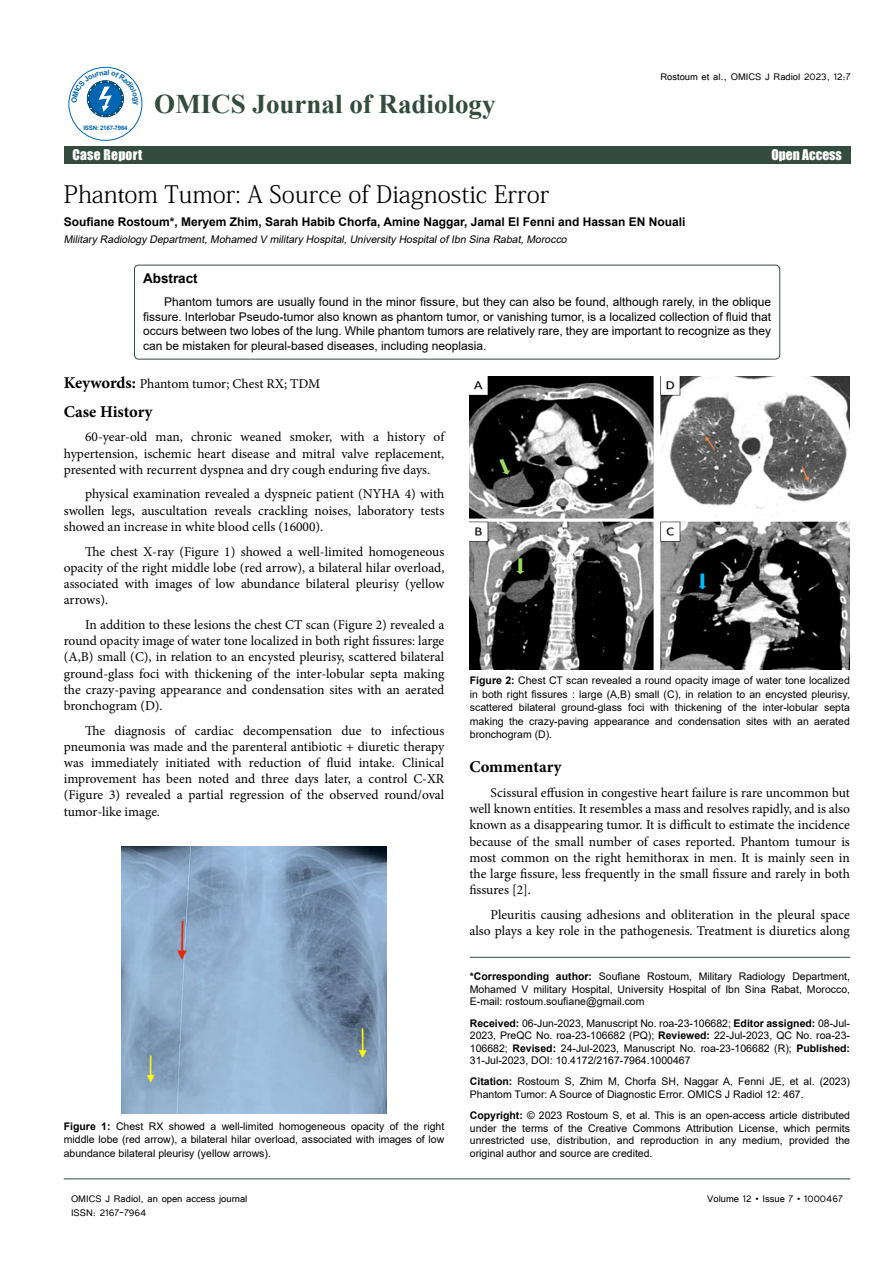
<style>
.page{position:relative;width:893px;height:1263px;background:#fff}
.page>*{position:absolute;margin:0;border:0;box-sizing:border-box;transform-origin:0 0}
.t1{font:700 27px "Times New Roman";color:#344b3f}
.t2{font:24px "Adobe Fangsong Std";color:#000}
.t3{font:700 16.5px "Minion Pro";color:#000}
.t4{font:13.5px/16.2px "Minion Pro";color:#000;text-align:justify}
.t5{font:13.5px "Impact";letter-spacing:.01em;color:#fff}
.t6{font:700 13.5px "Arial";color:#000}
.t7{font:12px/14.4px "Arial";color:#000;text-align:justify}
.t8{font:12px "Tunga";color:#000}
.t9{font:700 12px "Arial";color:#000}
.t10{font:10.5px/12.6px "Arial";color:#000;text-align:justify}
.t11{font:italic 10.5px "Arial";color:#000}
.t12{font:700 6.15px "Arial";letter-spacing:-.04em;color:#0066b3}
.s1{font-family:"Times New Roman"}
.s2{font-weight:700;font-size:16.5px}
.s3{font-weight:700}
</style>
<div class="page">
<hr style="left:64px;top:1179px;width:786px;height:1px;background:#344b3f">
<div style="left:64px;top:147px;width:786px;height:17px;background:#344b3f"></div>
<div style="left:69px;top:67px;width:73px;height:74px;border:1px solid #0066b3;border-radius:50%"></div>
<hr style="left:470px;top:957px;width:380px;height:1px;background:#344b3f">
<div style="left:134px;top:265px;width:646px;height:94px;border:1px solid #344b3f;border-radius:4px"></div>
<img style="left:122px;top:846px;width:264px;height:267px">
<img style="left:470px;top:376px;width:380px;height:293px">
<svg style="left:71px;top:70px;width:67px;height:49px"></svg>
<p class="t12" style="left:83px;top:124px;width:46px">ISSN: 2167-7964</p>
<h1 class="t1" style="left:154px;top:84px;width:343px">OMICS Journal of Radiology</h1>
<p class="t8" style="left:660px;top:69px;width:192px">Rostoum et al., OMICS J Radiol 2023, 12:7</p>
<p class="t5" style="left:72px;top:144px;width:71px">Case Report</p>
<p class="t5" style="left:771px;top:144px;width:72px">Open Access</p>
<h2 class="t2" style="left:64px;top:180px;width:487px">Phan<span class="s1">t</span>om Tumor: A Source of Diagnostic Error</h2>
<p class="t9" style="left:64px;top:213px;width:623px">Soufiane Rostoum*, Meryem Zhim, Sarah Habib Chorfa, Amine Naggar, Jamal El Fenni and Hassan EN Nouali</p>
<p class="t11" style="left:64px;top:232px;width:507px">Military Radiology Department,Mohamed V military Hospital,University HospitalofIbn Sina Rabat,Morocco</p>
<p class="t6" style="left:143px;top:269px;width:56px">Abstract</p>
<p class="t7" style="left:143px;top:295px;width:630px;text-indent:21px">Phantom tumors are usually found in the minor fissure, but they can also be found, although rarely, in the oblique fissure. Interlobar Pseudo-tumor also known as phantom tumor, or vanishing tumor, is a localized collection of fluid that occurs between two lobes of the lung. While phantom tumors are relatively rare, they are important to recognize as they can be mistaken for pleural-based diseases, including neoplasia.</p>
<p class="t4" style="left:64px;top:376px;width:258px"><span class="s2">Keywords:</span> Phantom tumor; Chest RX; TDM</p>
<p class="t3" style="left:64px;top:400px;width:90px">Case History</p>
<p class="t4" style="left:64px;top:429px;width:382px;text-indent:21px">60-year-old man, chronic weaned smoker, with a history of hypertension, ischemic heart disease and mitral valve replacement, presented with recurrent dyspnea and dry cough enduring five days.</p>
<p class="t4" style="left:64px;top:486px;width:382px;text-indent:21px">physical examination revealed a dyspneic patient (NYHA 4) with swollen legs, auscultation reveals crackling noises, laboratory tests showed an increase in white blood cells (16000).</p>
<p class="t4" style="left:64px;top:543px;width:382px;text-indent:21px">The chest X-ray (Figure 1) showed a well-limited homogeneous opacity of the right middle lobe (red arrow), a bilateral hilar overload, associated with images of low abundance bilateral pleurisy (yellow arrows).</p>
<p class="t4" style="left:64px;top:616px;width:382px;text-indent:21px">In addition to these lesions the chest CT scan (Figure 2) revealed a round opacity image of water tone localized in both right fissures: large (A,B) small (C), in relation to an encysted pleurisy, scattered bilateral ground-glass foci with thickening of the inter-lobular septa making the crazy-paving appearance and condensation sites with an aerated bronchogram (D).</p>
<p class="t4" style="left:64px;top:722px;width:382px;text-indent:21px">The diagnosis of cardiac decompensation due to infectious pneumonia was made and the parenteral antibiotic + diuretic therapy was immediately initiated with reduction of fluid intake. Clinical improvement has been noted and three days later, a control C-XR (Figure 3) revealed a partial regression of the observed round/oval tumor-like image.</p>
<p class="t10" style="left:64px;top:1119px;width:382px;line-height:13.5px"><span class="s3">Figure 1:</span> Chest RX showed a well-limited homogeneous opacity of the right middle lobe (red arrow), a bilateral hilar overload, associated with images of low abundance bilateral pleurisy (yellow arrows).</p>
<p class="t10" style="left:470px;top:674px;width:382px;line-height:13.5px"><span class="s3">Figure 2:</span> Chest CT scan revealed a round opacity image of water tone localized in both right fissures : large (A,B) small (C), in relation to an encysted pleurisy, scattered bilateral ground-glass foci with thickening of the inter-lobular septa making the crazy-paving appearance and condensation sites with an aerated bronchogram (D).</p>
<p class="t3" style="left:469px;top:755px;width:94px">Commentary</p>
<p class="t4" style="left:469px;top:784px;width:382px;text-indent:21px">Scissural effusion in congestive heart failure is rare uncommon but well known entities. It resembles a mass and resolves rapidly, and is also known as a disappearing tumor. It is difficult to estimate the incidence because of the small number of cases reported. Phantom tumour is most common on the right hemithorax in men. It is mainly seen in the large fissure, less frequently in the small fissure and rarely in both fissures [2].</p>
<p class="t4" style="left:469px;top:906px;width:382px;text-align:right">Pleuritis causing adhesions and obliteration in the pleural space also plays a key role in the pathogenesis. Treatment is diuretics along</p>
<p class="t10" style="left:470px;top:970px;width:382px"><span class="s3">*Corresponding author:</span> Soufiane Rostoum, Military Radiology Department, Mohamed V military Hospital, University Hospital of Ibn Sina Rabat, Morocco, E-mail: rostoum.soufiane@gmail.com</p>
<p class="t10" style="left:470px;top:1016px;width:382px"><span class="s3">Received:</span> 06-Jun-2023, Manuscript No. roa-23-106682; <span class="s3">Editor assigned:</span> 08-Jul-2023, PreQC No. roa-23-106682 (PQ); <span class="s3">Reviewed:</span> 22-Jul-2023, QC No. roa-23- 106682; <span class="s3">Revised:</span> 24-Jul-2023, Manuscript No. roa-23-106682 (R); <span class="s3">Published:<br></span>31-Jul-2023, DOI: 10.4172/2167-7964.1000467</p>
<p class="t10" style="left:470px;top:1075px;width:382px"><span class="s3">Citation:</span> Rostoum S, Zhim M, Chorfa SH, Naggar A, Fenni JE, et al. (2023)<br>Phantom Tumor: A Source of Diagnostic Error. OMICS J Radiol 12: 467.</p>
<p class="t10" style="left:470px;top:1109px;width:382px"><span class="s3">Copyright:</span> © 2023 Rostoum S, et al. This is an open-access article distributed under the terms of the Creative Commons Attribution License, which permits unrestricted use, distribution, and reproduction in any medium, provided the original author and source are credited.</p>
<p class="t8" style="left:71px;top:1190px;width:178px">OMICS J Radiol, an open access journal</p>
<p class="t8" style="left:707px;top:1190px;width:137px">Volume 12 • Issue 7 • 1000467</p>
<p class="t8" style="left:71px;top:1205px;width:77px">ISSN: 2167-7964</p>
</div>
